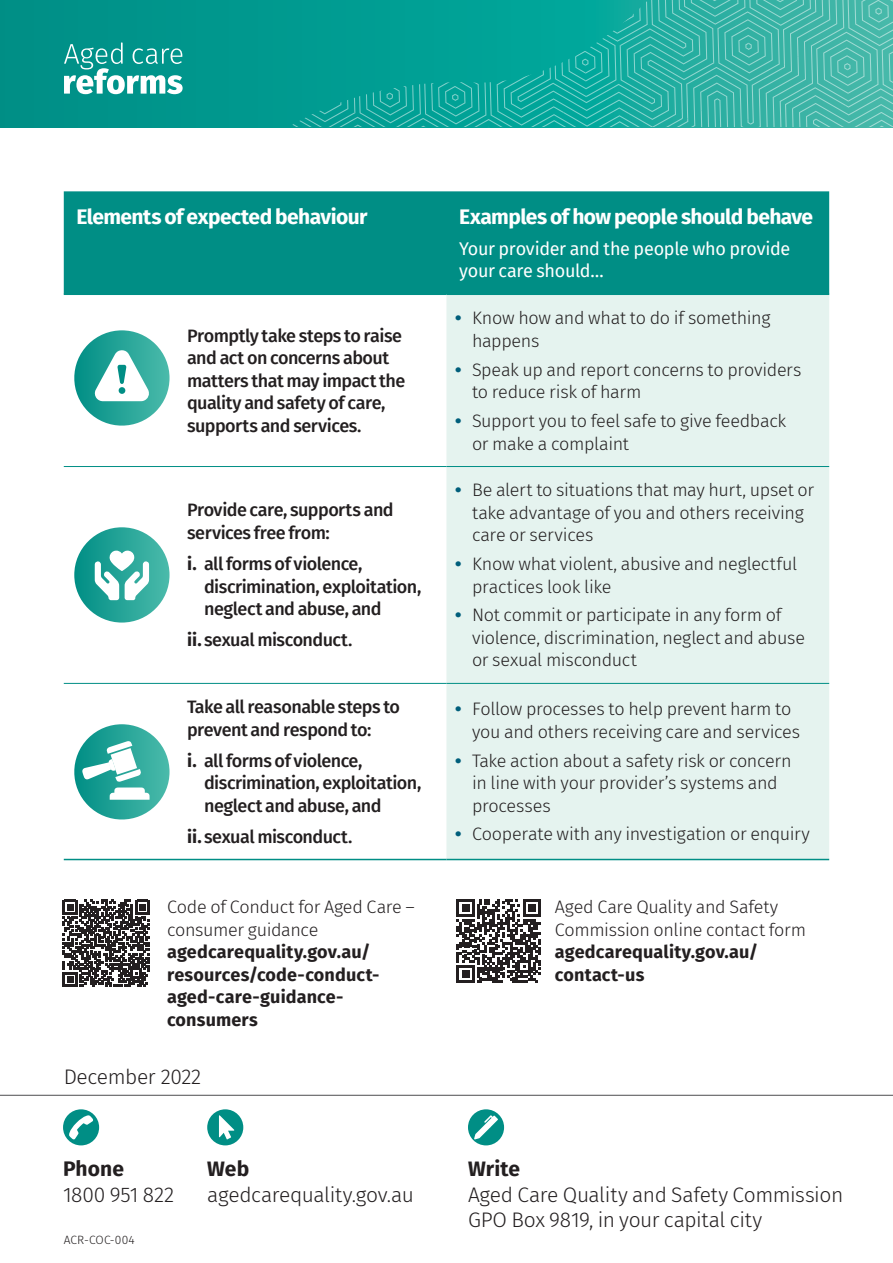
<style>
.page{position:relative;width:893px;height:1263px;background:#fff}
.page>*{position:absolute;margin:0;border:0;box-sizing:border-box;transform-origin:0 0}
.Consumer_Body_text_1{font:300 21px/25.5px "Fira Sans";letter-spacing:-.015em;color:#231f20}
.Body_text{font:700 21px "Fira Sans";letter-spacing:-.025em;color:#fff}
.Body_text-2{font:300 21px "Fira Sans";letter-spacing:-.02em;color:#231f20}
.Body_text-3{font:300 18px/22.5px "Fira Sans";letter-spacing:-.02em;color:#231f20}
.table_body_text{font:500 18px/22.5px "Fira Sans";letter-spacing:-.03em;color:#231f20}
.Body_text-4{font:700 18px/22.5px "Fira Sans";letter-spacing:.005em;color:#231f20}
.table_body_text-2{font:18px/22.5px "Fira Sans";letter-spacing:-.015em;color:#fff}
.t1{font:300 12px "Fira Sans";letter-spacing:.01em;color:#231f20}
.s1{font-weight:700}
.s2{font-family:"Arial";font-weight:700;color:#005e7b}
.s3{font-weight:300}
</style>
<div class="page">
<div style="left:0;top:0;width:893px;height:128px;background:#00958b"></div>
<svg style="left:292px;top:0;width:601px;height:128px"></svg>
<svg style="left:64px;top:42px;width:119px;height:52px"></svg>
<div style="left:64px;top:191px;width:765px;height:102px;background:#008e85"></div>
<div style="left:446px;top:295px;width:383px;height:564px;background:#e5f3ef"></div>
<hr style="left:64px;top:859px;width:382px;height:1px;background:#008e85">
<hr style="left:446px;top:859px;width:383px;height:1px;background:#008e85">
<hr style="left:64px;top:466px;width:382px;height:1px;background:#008e85">
<hr style="left:446px;top:466px;width:383px;height:1px;background:#008e85">
<hr style="left:64px;top:683px;width:382px;height:1px;background:#008e85">
<hr style="left:446px;top:683px;width:383px;height:1px;background:#008e85">
<hr style="left:64px;top:293px;width:382px;height:2px;background:#008e85">
<hr style="left:446px;top:293px;width:383px;height:2px;background:#008e85">
<hr style="left:0;top:1095px;width:893px;height:1px;background:#4d4d4f">
<div style="left:63px;top:1109px;width:36px;height:36px;background:#008e85;border-radius:50%"></div>
<svg style="left:69px;top:1115px;width:24px;height:25px"></svg>
<div style="left:207px;top:1109px;width:36px;height:36px;background:#008e85;border-radius:50%"></div>
<svg style="left:219px;top:1115px;width:15px;height:24px"></svg>
<div style="left:468px;top:1109px;width:36px;height:36px;background:#008e85;border-radius:50%"></div>
<svg style="left:474px;top:1115px;width:24px;height:24px"></svg>
<svg style="left:74px;top:330px;width:96px;height:96px"></svg>
<div style="left:119px;top:387px;width:6px;height:7px;background:#008e85;border-radius:50%"></div>
<svg style="left:74px;top:527px;width:96px;height:95px;background:#2aa699"></svg>
<svg style="left:95px;top:551px;width:54px;height:49px"></svg>
<svg style="left:74px;top:724px;width:96px;height:96px"></svg>
<svg style="left:456px;top:899px;width:85px;height:84px"></svg>
<svg style="left:457px;top:899px;width:83px;height:84px"></svg>
<svg style="left:62px;top:899px;width:86px;height:88px"></svg>
<svg style="left:63px;top:900px;width:87px;height:87px"></svg>
<p class="Body_text" style="left:77px;top:199px;width:292px">Elements of expected behaviour</p>
<p class="Body_text" style="left:459px;top:199px;width:355px">Examples of how people should behave</p>
<p class="table_body_text-2" style="left:459px;top:237px;width:333px">Your provider and the people who provide your care should…</p>
<p class="table_body_text" style="left:187px;top:323px;width:220px">Promptly take steps to raise and act on concerns about matters that may impact the quality and safety of care, supports and services.</p>
<p class="table_body_text" style="left:187px;top:498px;width:208px">Provide care, supports and services free from:</p>
<p class="table_body_text" style="left:204px;top:551px;width:219px;text-indent:-17px"><span class="s1">i.</span> all forms of violence, discrimination, exploitation, neglect and abuse, and</p>
<p class="table_body_text" style="left:187px;top:628px;width:167px"><span class="s1">ii.</span> sexual misconduct.</p>
<p class="table_body_text" style="left:187px;top:694px;width:214px">Take all reasonable steps to prevent and respond to:</p>
<p class="table_body_text" style="left:204px;top:748px;width:219px;text-indent:-17px"><span class="s1">i.</span> all forms of violence, discrimination, exploitation, neglect and abuse, and</p>
<p class="table_body_text" style="left:187px;top:824px;width:167px"><span class="s1">ii.</span> sexual misconduct.</p>
<p class="Body_text-3" style="left:472px;top:307px;width:300px;text-indent:-17px"><span class="s2">•</span> Know how and what to do if something happens</p>
<p class="Body_text-3" style="left:472px;top:358px;width:331px;text-indent:-17px"><span class="s2">•</span> Speak up and report concerns to providers to reduce risk of harm</p>
<p class="Body_text-3" style="left:472px;top:409px;width:316px;text-indent:-17px"><span class="s2">•</span> Support you to feel safe to give feedback or make a complaint</p>
<p class="Body_text-3" style="left:472px;top:478px;width:344px;text-indent:-17px"><span class="s2">•</span> Be alert to situations that may hurt, upset or take advantage of you and others receiving care or services</p>
<p class="Body_text-3" style="left:472px;top:552px;width:327px;text-indent:-17px"><span class="s2">•</span> Know what violent, abusive and neglectful practices look like</p>
<p class="Body_text-3" style="left:472px;top:604px;width:334px;text-indent:-17px"><span class="s2">•</span> Not commit or participate in any form of violence, discrimination, neglect and abuse or sexual misconduct</p>
<p class="Body_text-3" style="left:472px;top:697px;width:330px;text-indent:-17px"><span class="s2">•</span> Follow processes to help prevent harm to you and others receiving care and services</p>
<p class="Body_text-3" style="left:472px;top:749px;width:321px;text-indent:-17px"><span class="s2">•</span> Take action about a safety risk or concern in line with your provider’s systems and processes</p>
<p class="Body_text-3" style="left:455px;top:823px;width:356px"><span class="s2">•</span> Cooperate with any investigation or enquiry</p>
<p class="Body_text-4" style="left:167px;top:894px;width:249px"><span class="s3">Code of Conduct for Aged Care – consumer guidance </span>agedcarequality.gov.au/ resources/code-conduct&shy;aged-care-guidance&shy;consumers</p>
<p class="Body_text-3" style="left:555px;top:895px;width:253px">Aged Care Quality and Safety<br>Commission online contact form <span class="s1">agedcarequality.gov.au/ contact-us</span></p>
<p class="Body_text-2" style="left:64px;top:1061px;width:139px">December 2022</p>
<p class="Consumer_Body_text_1" style="left:63px;top:1156px;width:113px"><span class="s1">Phone<br></span>1800 951 822</p>
<p class="Consumer_Body_text_1" style="left:207px;top:1156px;width:208px"><span class="s1">Web </span>agedcarequality.gov.au</p>
<p class="Consumer_Body_text_1" style="left:468px;top:1156px;width:377px"><span class="s1">Write<br></span>Aged Care Quality and Safety Commission<br>GPO Box 9819, in your capital city</p>
<p class="t1" style="left:64px;top:1232px;width:73px">ACR-COC-004</p>
</div>
